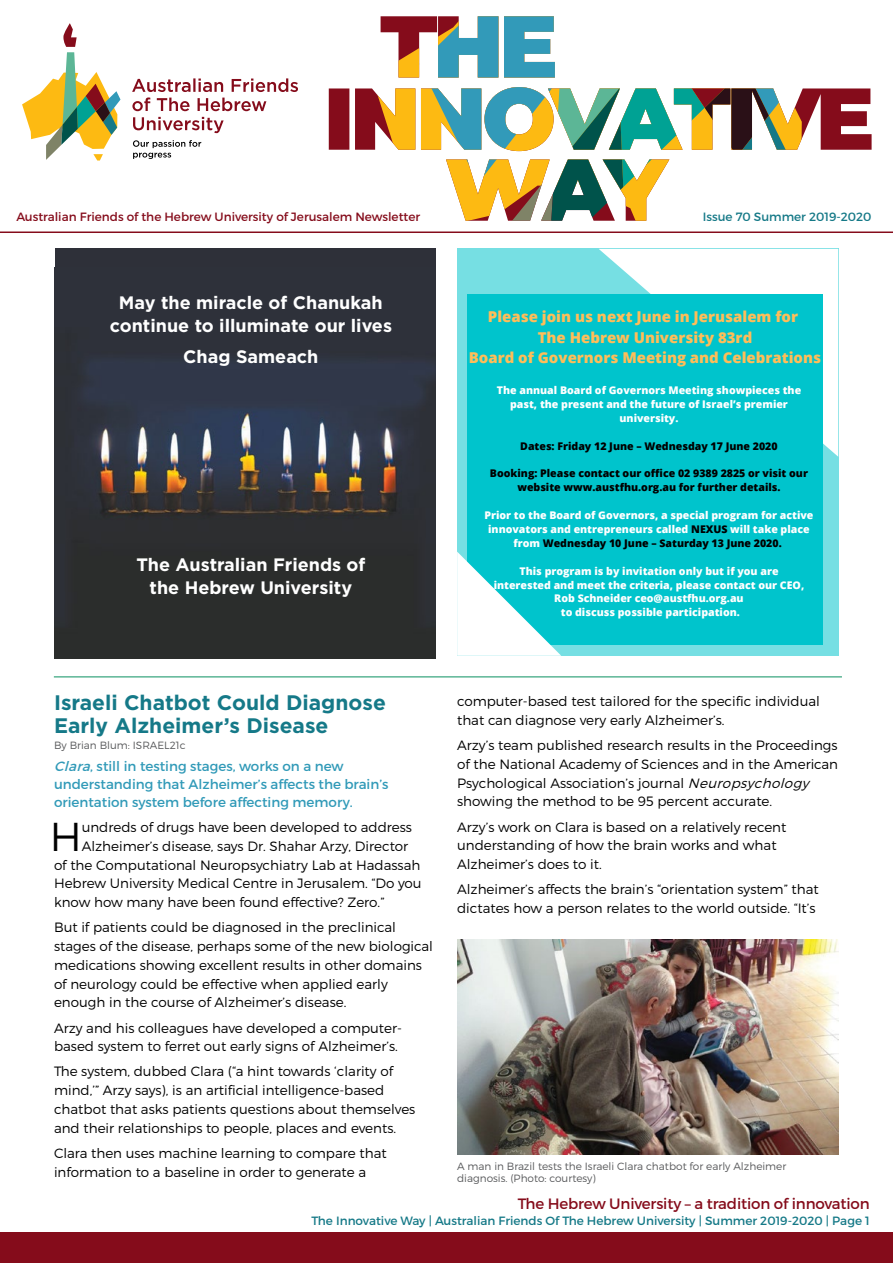
<style>
.page{position:relative;width:893px;height:1263px;background:#fff}
.page>*{position:absolute;margin:0;border:0;box-sizing:border-box;transform-origin:0 0}
.t1{font:300 40.35px "Montserrat";color:#000}
.t2{font:700 21px/22.5px "Gotham";color:#157988}
.t3{font:700 18px/22.5px "Gotham";color:#fff;text-align:center}
.t4{font:800 15px/20.7px "Open Sans";color:#ffbd59;text-align:center}
.t5{font:15px "Montserrat";letter-spacing:-.01em;color:#850c1b}
.t6{font:300 13.5px/18.8px "Montserrat";color:#000}
.t7{font:13.5px/18px "Montserrat";color:#319ab8}
.t8{font:12px "Montserrat";color:#157987}
.t9{font:12px "Montserrat";color:#850c1b}
.t10{font:800 10.65px/14px "Open Sans";color:#fff;text-align:center}
.t11{font:800 10.65px/14px "Open Sans";color:#000;text-align:center}
.t12{font:300 10.5px/12px "Montserrat";color:#58595b}
.s1{color:#000}
.s2{font-style:italic}
</style>
<div class="page">
<div style="left:55px;top:248px;width:380px;height:410px;background:#2e3039"></div>
<img style="left:55px;top:359px;width:380px;height:299px">
<img style="left:457px;top:939px;width:382px;height:215px">
<hr style="left:54px;top:676px;width:788px;height:2px;background:#5cb595">
<div style="left:458px;top:249px;width:380px;height:407px;background:#76dfe3"></div>
<svg style="left:599px;top:249px;width:239px;height:208px;background:#f1fbfc"></svg>
<div style="left:467px;top:294px;width:356px;height:350px;background:#00c4cc"></div>
<svg style="left:457px;top:552px;width:104px;height:104px"></svg>
<svg style="left:133px;top:117px;width:91px;height:16px"></svg>
<svg style="left:132px;top:78px;width:166px;height:33px"></svg>
<svg style="left:133px;top:140px;width:68px;height:19px"></svg>
<svg style="left:22px;top:23px;width:98px;height:138px"></svg>
<svg style="left:329px;top:88px;width:543px;height:62px;fill:#850c1b"></svg>
<svg style="left:372px;top:16px;width:47px;height:134px"></svg>
<svg style="left:419px;top:16px;width:397px;height:205px"></svg>
<hr style="left:0;top:231px;width:893px;height:2px;background:#850c1b">
<div style="left:0;top:1233px;width:893px;height:30px;background:#850c1b"></div>
<p class="t9" style="left:16px;top:209px;width:405px">Australian Friends of the Hebrew University of Jerusalem Newsletter</p>
<p class="t8" style="left:703px;top:209px;width:170px">Issue 70 Summer 2019-2020</p>
<h3 class="t3" style="left:110px;top:292px;width:284px">May the miracle of Chanukah continue to illuminate our lives</h3>
<h3 class="t3" style="left:183px;top:345px;width:137px">Chag Sameach</h3>
<h3 class="t3" style="left:136px;top:554px;width:231px">The Australian Friends of the Hebrew University</h3>
<p class="t4" style="left:469px;top:305px;width:354px">Please join us next June in Jerusalem for<br>The Hebrew University 83rd<br>Board of Governors Meeting and Celebrations</p>
<p class="t10" style="left:497px;top:383px;width:306px">The annual Board of Governors Meeting showpieces the past, the present and the future of Israel’s premier university.</p>
<p class="t11" style="left:520px;top:438px;width:259px">Dates: Friday 12 June – Wednesday 17 June 2020</p>
<p class="t11" style="left:490px;top:466px;width:320px">Booking: Please contact our office 02 9389 2825 or visit our website www.austfhu.org.au for further details.</p>
<p class="t10" style="left:484px;top:508px;width:331px">Prior to the Board of Governors, a special program for active innovators and entrepreneurs called <span class="s1">NEXUS</span> will take place from <span class="s1">Wednesday 10 June – Saturday 13 June 2020.</span></p>
<p class="t10" style="left:494px;top:563px;width:312px">This program is by invitation only but if you are interested and meet the criteria, please contact our CEO, Rob Schneider ceo@austfhu.org.au<br>to discuss possible participation.</p>
<h2 class="t2" style="left:54px;top:691px;width:333px">Israeli Chatbot Could Diagnose<br>Early Alzheimer’s Disease</h2>
<p class="t12" style="left:54px;top:739px;width:133px">By Brian Blum: ISRAEL21c</p>
<p class="t7" style="left:54px;top:757px;width:336px"><span class="s2">Clara</span>, still in testing stages, works on a new understanding that Alzheimer’s affects the brain’s orientation system before affecting memory.</p>
<h1 class="t1" style="left:50px;top:812px;width:33px">H</h1>
<p class="t6" style="left:82px;top:818px;width:332px">undreds of drugs have been developed to address</p>
<p class="t6" style="left:82px;top:836px;width:328px">Alzheimer’s disease, says Dr. Shahar Arzy, Director</p>
<p class="t6" style="left:54px;top:855px;width:368px">of the Computational Neuropsychiatry Lab at Hadassah</p>
<p class="t6" style="left:54px;top:874px;width:369px">Hebrew University Medical Centre in Jerusalem. “Do you</p>
<p class="t6" style="left:54px;top:893px;width:332px">know how many have been found effective? Zero.”</p>
<p class="t6" style="left:54px;top:918px;width:380px">But if patients could be diagnosed in the preclinical stages of the disease, perhaps some of the new biological medications showing excellent results in other domains of neurology could be effective when applied early enough in the course of Alzheimer’s disease.</p>
<p class="t6" style="left:54px;top:1018px;width:349px">Arzy and his colleagues have developed a computer&shy;based system to ferret out early signs of Alzheimer’s.</p>
<p class="t6" style="left:54px;top:1062px;width:363px">The system, dubbed Clara (“a hint towards ‘clarity of mind,’” Arzy says), is an artificial intelligence-based chatbot that asks patients questions about themselves and their relationships to people, places and events.</p>
<p class="t6" style="left:54px;top:1143px;width:334px">Clara then uses machine learning to compare that information to a baseline in order to generate a</p>
<p class="t6" style="left:457px;top:692px;width:364px">computer-based test tailored for the specific individual that can diagnose very early Alzheimer’s.</p>
<p class="t6" style="left:457px;top:736px;width:382px">Arzy’s team published research results in the Proceedings of the National Academy of Sciences and in the American Psychological Association’s journal <span class="s2">Neuropsychology </span>showing the method to be 95 percent accurate.</p>
<p class="t6" style="left:457px;top:817px;width:331px">Arzy’s work on Clara is based on a relatively recent understanding of how the brain works and what<br>Alzheimer’s does to it.</p>
<p class="t6" style="left:457px;top:880px;width:363px">Alzheimer’s affects the brain’s “orientation system” that dictates how a person relates to the world outside. “It’s</p>
<p class="t12" style="left:457px;top:1160px;width:331px">A man in Brazil tests the Israeli Clara chatbot for early Alzheimer diagnosis. (Photo: courtesy)</p>
<p class="t5" style="left:518px;top:1194px;width:354px">The Hebrew University – a tradition of innovation</p>
<p class="t8" style="left:312px;top:1214px;width:560px">The Innovative Way | Australian Friends Of The Hebrew University | Summer 2019-2020 | Page 1</p>
</div>
